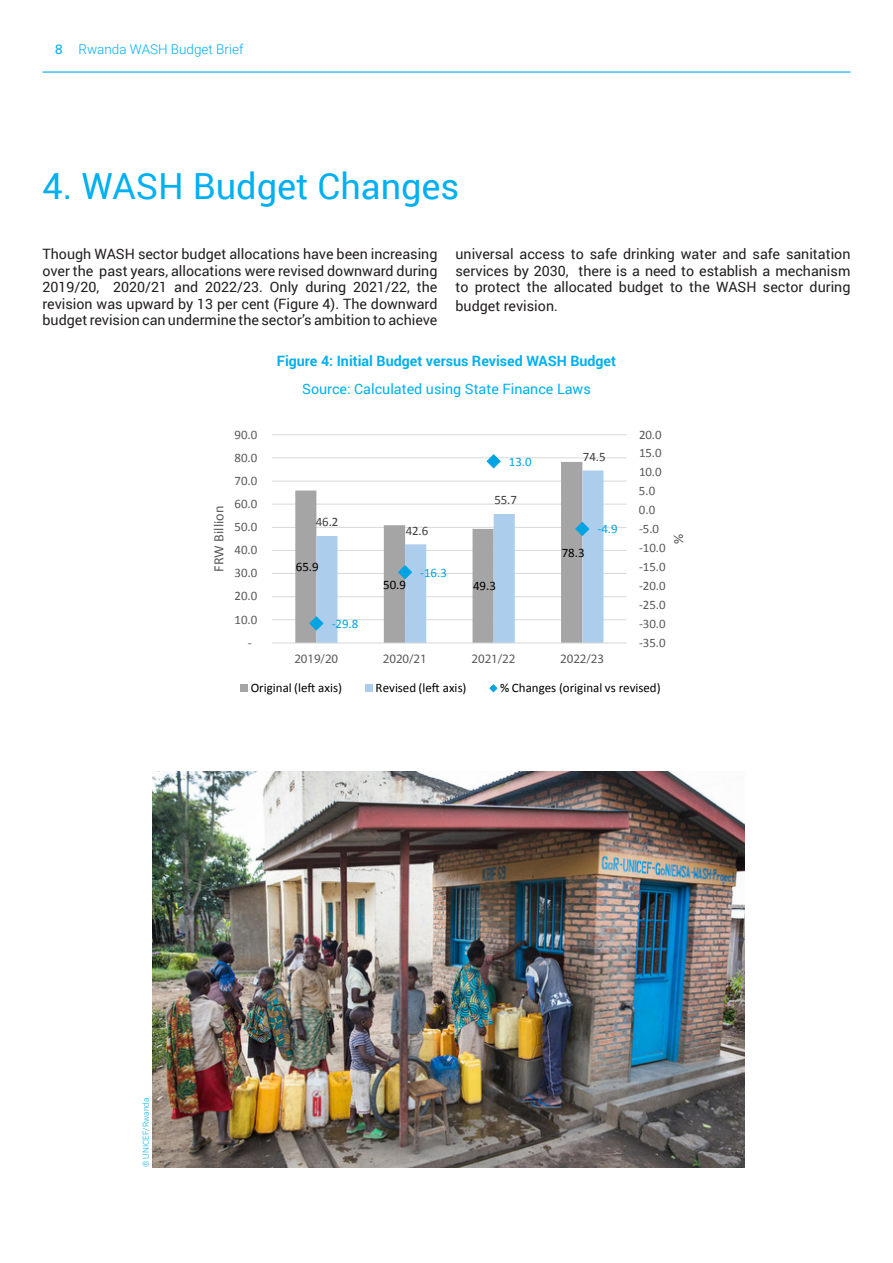
<style>
.page{position:relative;width:893px;height:1263px;background:#fff}
.page>*{position:absolute;margin:0;border:0;box-sizing:border-box;transform-origin:0 0}
.Heading_2{font:36px "Roboto";color:#00b0f0}
.t1{font:14.25px/16.4px "Roboto";color:#231f20;text-align:justify}
.t2{font:700 14.25px "Roboto";color:#00b0f0}
.t3{font:14.25px "Roboto";color:#00b0f0}
.t4{font:14.25px "Calibri";color:#595959}
.t5{font:300 13.5px "Roboto";color:#00aeef}
.t6{font:12.9px "Calibri";letter-spacing:-.005em;color:#595959}
.t7{font:12.9px "Calibri";color:#000}
.t8{font:700 12.9px "Calibri";letter-spacing:-.005em;color:#595959}
.t9{font:12.9px "Calibri";color:#00a4e2}
.t10{font:12.9px "Calibri";letter-spacing:-.005em;color:#404040}
.t11{font:300 8.25px "Roboto";color:#00aeef}
.s1{font-family:"Univers LT Std";font-weight:400}
</style>
<div class="page">
<hr style="left:43px;top:71px;width:807px;height:2px;background:#00aeef">
<img style="left:152px;top:772px;width:592px;height:395px">
<hr style="left:272px;top:619px;width:354px;height:1px;background:#d9d9d9">
<hr style="left:272px;top:596px;width:354px;height:1px;background:#d9d9d9">
<hr style="left:272px;top:573px;width:354px;height:1px;background:#d9d9d9">
<hr style="left:272px;top:550px;width:354px;height:1px;background:#d9d9d9">
<hr style="left:272px;top:527px;width:354px;height:1px;background:#d9d9d9">
<hr style="left:272px;top:504px;width:354px;height:1px;background:#d9d9d9">
<hr style="left:272px;top:481px;width:354px;height:1px;background:#d9d9d9">
<hr style="left:272px;top:457px;width:354px;height:1px;background:#d9d9d9">
<hr style="left:272px;top:434px;width:354px;height:1px;background:#d9d9d9">
<svg style="left:295px;top:462px;width:287px;height:181px;fill:#a5a5a5"></svg>
<svg style="left:316px;top:470px;width:287px;height:173px"></svg>
<hr style="left:272px;top:643px;width:354px;height:1px;background:#d9d9d9">
<div style="left:241px;top:685px;width:7px;height:7px;background:#a5a5a5"></div>
<div style="left:365px;top:685px;width:8px;height:7px;background:#adcdec"></div>
<svg style="left:309px;top:616px;width:14px;height:14px"></svg>
<svg style="left:398px;top:565px;width:14px;height:14px"></svg>
<svg style="left:487px;top:454px;width:14px;height:14px"></svg>
<svg style="left:575px;top:522px;width:14px;height:14px"></svg>
<svg style="left:489px;top:684px;width:8px;height:8px"></svg>
<p class="t5" style="left:55px;top:40px;width:190px"><span class="s1">8</span> Rwanda WASH Budget Brief</p>
<p class="Heading_2" style="left:43px;top:161px;width:418px">4. WASH Budget Changes</p>
<p class="t1" style="left:43px;top:246px;width:396px">Though WASH sector budget allocations have been increasing over the past years, allocations were revised downward during 2019/20, 2020/21 and 2022/23. Only during 2021/22, the revision was upward by 13 per cent (Figure 4). The downward budget revision can undermine the sector’s ambition to achieve</p>
<p class="t1" style="left:455px;top:246px;width:396px">universal access to safe drinking water and safe sanitation services by 2030, there is a need to establish a mechanism to protect the allocated budget to the WASH sector during</p>
<p class="t1" style="left:455px;top:297px;width:104px">budget revision.</p>
<p class="t2" style="left:277px;top:351px;width:341px">Figure 4: Initial Budget versus Revised WASH Budget</p>
<p class="t3" style="left:302px;top:379px;width:290px">Source: Calculated using State Finance Laws</p>
<p class="t4" style="left:210px;top:572px;width:67px;rotate:-90deg">FRW Billion</p>
<p class="t6" style="left:235px;top:426px;width:24px">90.0</p>
<p class="t6" style="left:639px;top:426px;width:24px">20.0</p>
<p class="t6" style="left:235px;top:449px;width:24px">80.0</p>
<p class="t9" style="left:509px;top:453px;width:24px">13.0</p>
<p class="t10" style="left:583px;top:448px;width:24px">74.5</p>
<p class="t6" style="left:639px;top:445px;width:24px">15.0</p>
<p class="t6" style="left:235px;top:472px;width:24px">70.0</p>
<p class="t6" style="left:639px;top:464px;width:24px">10.0</p>
<p class="t6" style="left:235px;top:495px;width:24px">60.0</p>
<p class="t10" style="left:494px;top:492px;width:24px">55.7</p>
<p class="t6" style="left:639px;top:483px;width:18px">5.0</p>
<p class="t6" style="left:639px;top:502px;width:18px">0.0</p>
<p class="t6" style="left:235px;top:519px;width:24px">50.0</p>
<p class="t10" style="left:316px;top:514px;width:24px">46.2</p>
<p class="t10" style="left:406px;top:522px;width:24px">42.6</p>
<p class="t9" style="left:598px;top:521px;width:22px">-4.9</p>
<p class="t6" style="left:639px;top:521px;width:22px">-5.0</p>
<p class="t6" style="left:235px;top:542px;width:24px">40.0</p>
<p class="t7" style="left:562px;top:544px;width:24px">78.3</p>
<p class="t6" style="left:639px;top:540px;width:28px">-10.0</p>
<p class="t6" style="left:235px;top:565px;width:24px">30.0</p>
<p class="t7" style="left:296px;top:559px;width:24px">65.9</p>
<p class="t9" style="left:420px;top:564px;width:28px">-16.3</p>
<p class="t6" style="left:639px;top:558px;width:28px">-15.0</p>
<p class="t6" style="left:235px;top:588px;width:24px">20.0</p>
<p class="t7" style="left:383px;top:576px;width:24px">50.9</p>
<p class="t7" style="left:473px;top:578px;width:24px">49.3</p>
<p class="t6" style="left:639px;top:577px;width:28px">-20.0</p>
<p class="t6" style="left:639px;top:596px;width:28px">-25.0</p>
<p class="t6" style="left:235px;top:611px;width:24px">10.0</p>
<p class="t9" style="left:332px;top:615px;width:28px">-29.8</p>
<p class="t6" style="left:639px;top:615px;width:28px">-30.0</p>
<p class="t6" style="left:248px;top:634px;width:5px">-</p>
<p class="t6" style="left:639px;top:634px;width:28px">-35.0</p>
<p class="t8" style="left:294px;top:651px;width:45px">2019/20</p>
<p class="t8" style="left:383px;top:651px;width:45px">2020/21</p>
<p class="t8" style="left:472px;top:651px;width:45px">2021/22</p>
<p class="t8" style="left:560px;top:651px;width:45px">2022/23</p>
<p class="t7" style="left:251px;top:680px;width:93px">Original (left axis)</p>
<p class="t7" style="left:376px;top:680px;width:92px">Revised (left axis)</p>
<p class="t7" style="left:500px;top:680px;width:162px">% Changes (original vs revised)</p>
<p class="t4" style="left:669px;top:544px;width:12px;rotate:-90deg">%</p>
<p class="t11" style="left:140px;top:1167px;width:71px;rotate:-90deg">© UNICEF/Rwanda</p>
</div>
